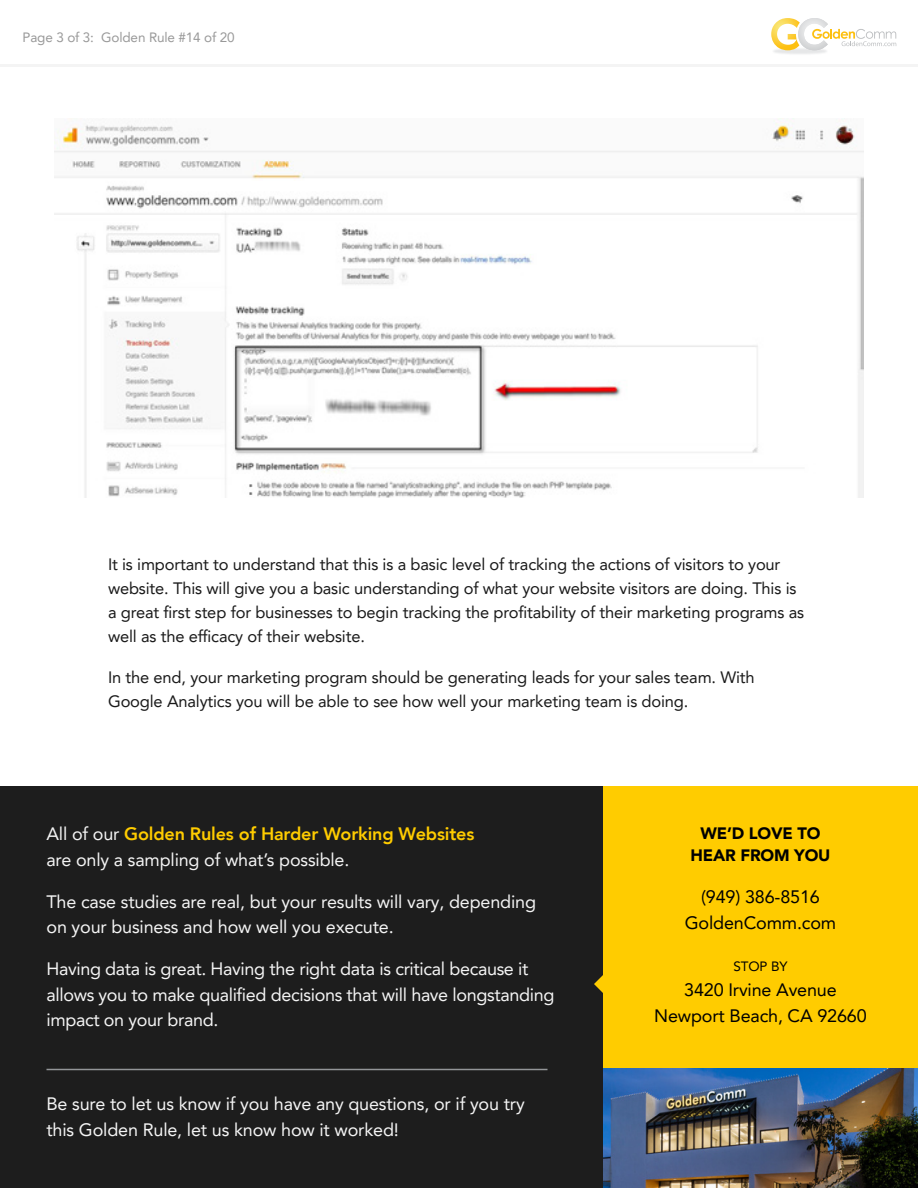
<style>
.page{position:relative;width:918px;height:1188px;background:#fff}
.page>*{position:absolute;margin:0;border:0;box-sizing:border-box;transform-origin:0 0}
.t1{font:18px/25.5px "Avenir LT";letter-spacing:-.01em;color:#f4f4f4}
.t2{font:18px/25.5px "Avenir LT";letter-spacing:-.01em;color:#000;text-align:center}
.t3{font:16.5px/24px "Avenir LT";letter-spacing:-.01em;color:#1a1a1a}
.t4{font:900 16.5px/22.5px "Avenir LT";letter-spacing:-.01em;color:#000;text-align:center}
.t5{font:13.5px "Avenir LT";letter-spacing:-.01em;color:#999}
.t6{font:13.5px "Avenir LT";letter-spacing:-.01em;color:#000}
.s1{font-weight:800;color:#fc0}
</style>
<div class="page">
<img style="left:773px;top:50px;width:54px;height:4px">
<svg style="left:771px;top:18px;width:125px;height:32px"></svg>
<hr style="left:0;top:64px;width:918px;height:4px;background:#f4f4f4">
<div style="left:0;top:786px;width:918px;height:402px;background:#1d1d1d"></div>
<div style="left:603px;top:786px;width:315px;height:402px;background:#fc0"></div>
<svg style="left:594px;top:975px;width:9px;height:18px"></svg>
<img style="left:603px;top:1068px;width:315px;height:120px">
<hr style="left:46px;top:1069px;width:502px;height:1px;background:#939598">
<img style="left:54px;top:119px;width:810px;height:379px">
<p class="t5" style="left:22px;top:29px;width:214px">Page 3 of 3: Golden Rule #14 of 20</p>
<p class="t3" style="left:108px;top:553px;width:698px">It is important to understand that this is a basic level of tracking the actions of visitors to your website. This will give you a basic understanding of what your website visitors are doing. This is a great first step for businesses to begin tracking the profitability of their marketing programs as well as the efficacy of their website.</p>
<p class="t3" style="left:108px;top:665px;width:648px">In the end, your marketing program should be generating leads for your sales team. With<br>Google Analytics you will be able to see how well your marketing team is doing.</p>
<p class="t1" style="left:46px;top:821px;width:429px">All of our <span class="s1">Golden Rules of Harder Working Websites </span>are only a sampling of what’s possible.</p>
<p class="t1" style="left:46px;top:889px;width:491px">The case studies are real, but your results will vary, depending on your business and how well you execute.</p>
<p class="t1" style="left:46px;top:956px;width:509px">Having data is great. Having the right data is critical because it allows you to make qualified decisions that will have longstanding impact on your brand.</p>
<p class="t1" style="left:46px;top:1091px;width:480px">Be sure to let us know if you have any questions, or if you try this Golden Rule, let us know how it worked!</p>
<p class="t4" style="left:691px;top:822px;width:142px">WE’D LOVE TO<br>HEAR FROM YOU</p>
<p class="t2" style="left:685px;top:885px;width:153px">(949) 386-8516<br>GoldenComm.com</p>
<p class="t6" style="left:734px;top:958px;width:55px">STOP BY</p>
<p class="t2" style="left:654px;top:978px;width:214px">3420 Irvine Avenue<br>Newport Beach, CA 92660</p>
</div>
